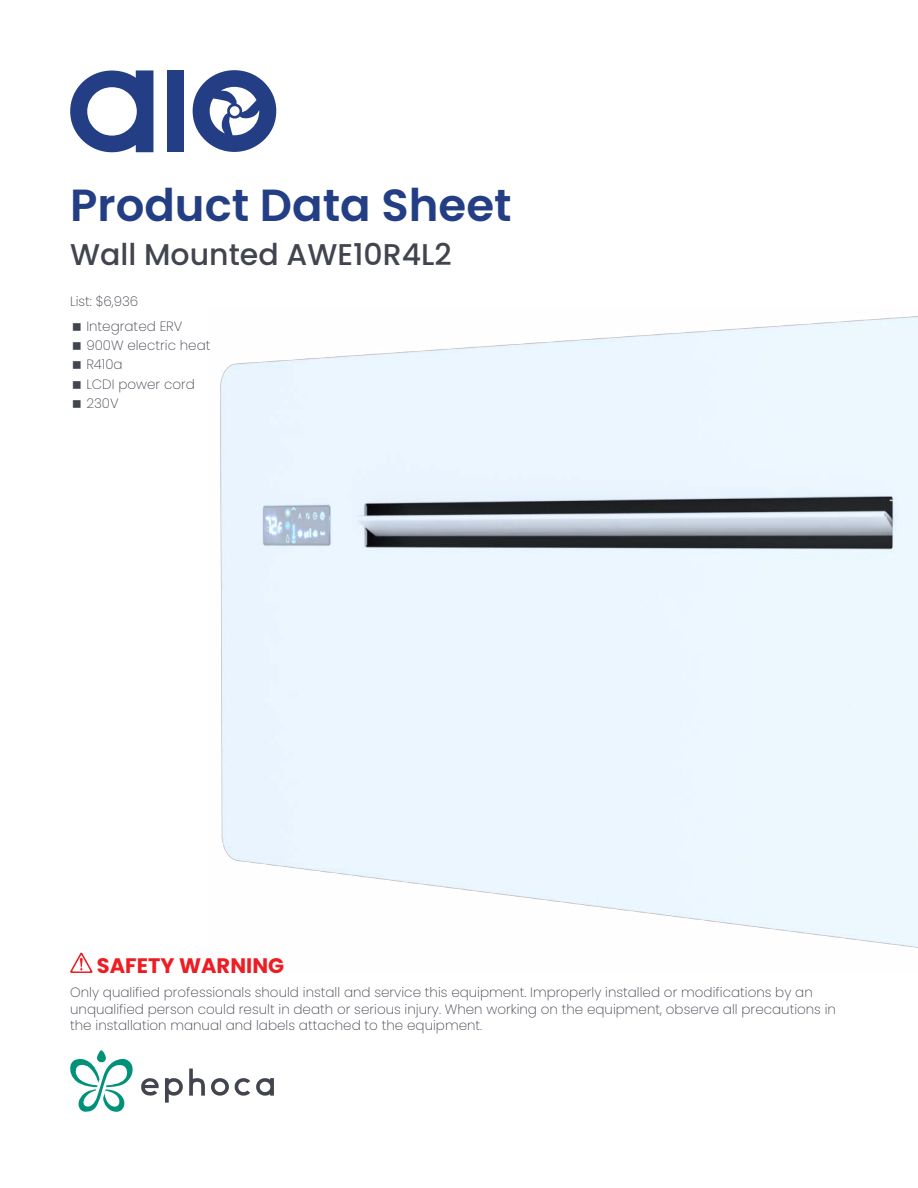
<style>
.page{position:relative;width:918px;height:1188px;background:#fff}
.page>*{position:absolute;margin:0;border:0;box-sizing:border-box;transform-origin:0 0}
.t1{font:600 45px "Poppins";color:#233e84}
.t2{font:500 30px "Poppins";color:#424550}
.t3{font:700 21px "Poppins";color:#ed1d24}
.t4{font:200 13.5px/19.4px "Poppins";color:#424550}
</style>
<div class="page">
<svg style="left:193px;top:70px;width:83px;height:82px"></svg>
<svg style="left:70px;top:70px;width:83px;height:82px"></svg>
<div style="left:167px;top:71px;width:16px;height:81px;background:#233e84"></div>
<img style="left:220px;top:316px;width:698px;height:632px">
<svg style="left:70px;top:1050px;width:63px;height:62px"></svg>
<svg style="left:189px;top:1069px;width:16px;height:27px"></svg>
<svg style="left:211px;top:1078px;width:18px;height:18px"></svg>
<svg style="left:256px;top:1078px;width:18px;height:18px"></svg>
<svg style="left:165px;top:1078px;width:18px;height:25px"></svg>
<svg style="left:235px;top:1078px;width:15px;height:18px"></svg>
<svg style="left:141px;top:1078px;width:18px;height:18px"></svg>
<svg style="left:70px;top:953px;width:23px;height:20px"></svg>
<h1 class="t1" style="left:70px;top:179px;width:443px">Product Data Sheet</h1>
<h2 class="t2" style="left:70px;top:237px;width:383px">Wall Mounted AWE10R 4 2L</h2>
<p class="t4" style="left:86px;top:289px;width:98px;line-height:25px;text-indent:-16px">List: $6,936<br>Integrated ERV</p>
<p class="t4" style="left:86px;top:336px;width:126px">900W electric heat<br>R410a<br>LCDI power cord<br>230V</p>
<h3 class="t3" style="left:97px;top:953px;width:189px">SAFETY WARNING</h3>
<p class="t4" style="left:70px;top:985px;width:767px;line-height:16.5px">Only qualified professionals should install and service this equipment. Improperly installed or modifications by an unqualified person could result in death or serious injury. When working on the equipment, observe all precautions in the installation manual and labels attached to the equipment.</p>
</div>
